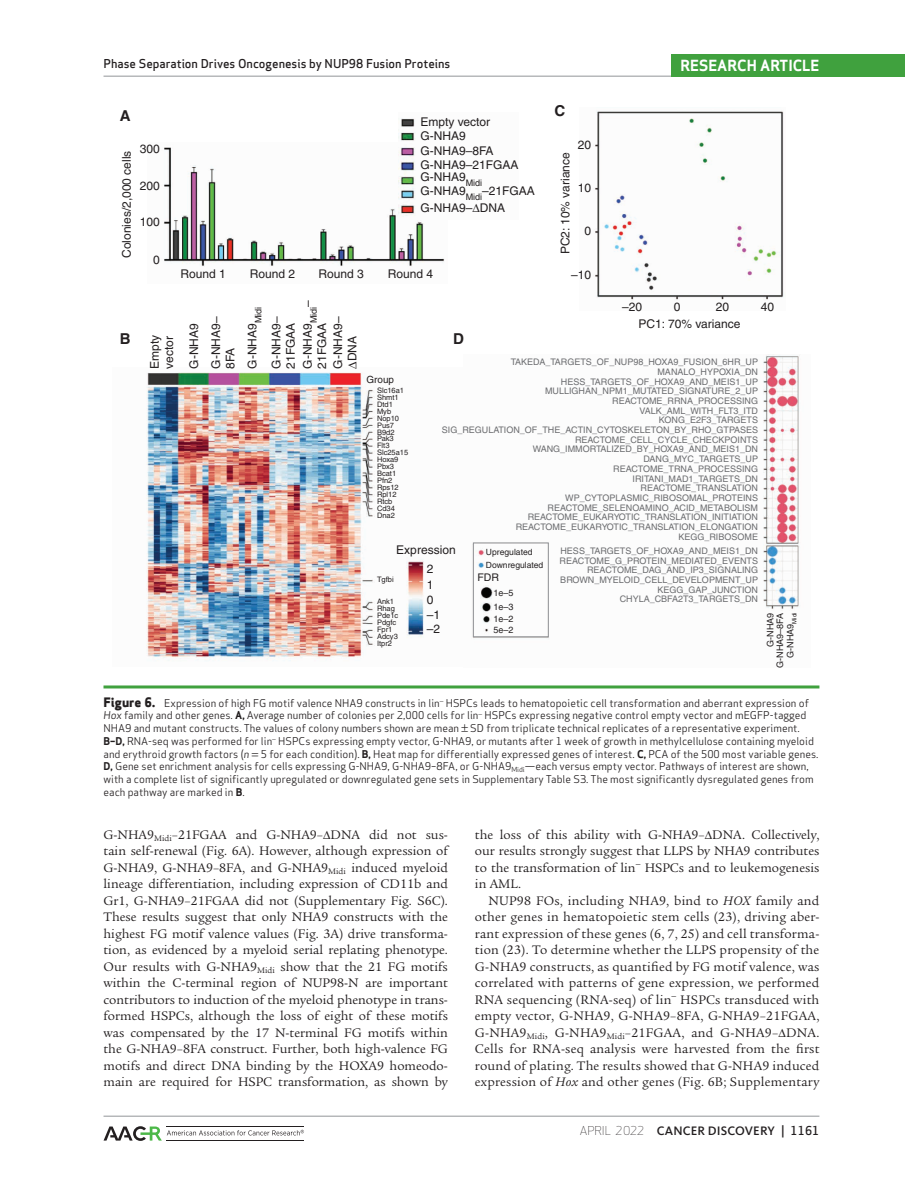
<style>
.page{position:relative;width:905px;height:1202px;background:#fff}
.page>*{position:absolute;margin:0;border:0;box-sizing:border-box;transform-origin:0 0}
.t1{font:700 15px "Apex Sans";color:#fff}
.t2{font:700 15px "Helvetica";color:#231f20}
.t3{font:13.5px/16.5px "Legacy Serif Std";color:#231f20;text-align:justify}
.t4{font:500 12.75px "Kievit OT";letter-spacing:.01em;color:#231f20}
.t5{font:12px/14.4px "Helvetica";color:#231f20}
.t6{font:500 12px "Apex Sans";color:#231f20}
.t7{font:10.5px/12.8px "Apex Sans";color:#231f20}
.t8{font:10.5px "Helvetica";color:#231f20}
.t9{font:9.9px "Helvetica";color:#231f20}
.t10{font:9px/9.8px "Helvetica";color:#6c6d70;text-align:right}
.t11{font:9px/10.1px "Helvetica";color:#231f20}
.t12{font:8.55px/12.9px "Helvetica";color:#231f20}
.t13{font:7.5px/6.9px "Helvetica";color:#231f20}
.s1{font-weight:800;font-size:12.75px}
.s2{font-style:italic}
.s3{font-weight:700}
.s4{font-family:"Apex Sans";font-weight:300;font-size:12px}
.s5{font-family:"Apex Sans";font-size:12px}
</style>
<div class="page">
<hr style="left:103px;top:76px;width:658px;height:1px;background:#939598">
<div style="left:671px;top:54px;width:233px;height:22px;background:#40a13e"></div>
<hr style="left:103px;top:1115px;width:716px;height:1px;background:#939598">
<hr style="left:166px;top:1140px;width:138px;height:1px;background:#231f20">
<svg style="left:104px;top:1126px;width:200px;height:14px"></svg>
<hr style="left:103px;top:685px;width:716px;height:3px;background:#40a13e">
<img style="left:163px;top:147px;width:282px;height:119px">
<img style="left:398px;top:118px;width:47px;height:101px">
<img style="left:595px;top:111px;width:189px;height:190px">
<img style="left:472px;top:354px;width:328px;height:285px">
<img style="left:146px;top:372px;width:278px;height:289px">
<div style="left:473px;top:542px;width:75px;height:95px;border:1px solid #939598"></div>
<p class="t6" style="left:103px;top:53px;width:348px">Phase Separation Drives Oncogenesis by NUP98 Fusion Proteins</p>
<p class="t1" style="left:680px;top:55px;width:140px">RESEARCH ARTICLE</p>
<p class="t2" style="left:120px;top:106px;width:12px">A</p>
<p class="t5" style="left:420px;top:115px;width:71px">Empty vector</p>
<p class="t2" style="left:554px;top:102px;width:12px">C</p>
<p class="t5" style="left:420px;top:129px;width:100px">G-NHA9<br>G-NHA9–8FA<br>G-NHA9–21FGAA</p>
<p class="t5" style="left:420px;top:170px;width:63px">G-NHA9<sub>Midi</sub></p>
<p class="t5" style="left:420px;top:201px;width:86px">G-NHA9–∆DNA</p>
<p class="t5" style="left:140px;top:142px;width:22px">300</p>
<p class="t5" style="left:140px;top:178px;width:22px">200</p>
<p class="t5" style="left:140px;top:215px;width:22px">100</p>
<p class="t5" style="left:119px;top:258px;width:109px;rotate:-90deg">Colonies/2,000 cells</p>
<p class="t5" style="left:558px;top:254px;width:103px;rotate:-90deg">PC2: 10% variance</p>
<p class="t5" style="left:420px;top:183px;width:116px">G-NHA9<sub>Midi</sub>–21FGAA</p>
<p class="t5" style="left:153px;top:252px;width:8px">0</p>
<p class="t5" style="left:577px;top:138px;width:15px">20</p>
<p class="t5" style="left:577px;top:181px;width:15px">10</p>
<p class="t5" style="left:584px;top:224px;width:8px">0</p>
<p class="t5" style="left:180px;top:266px;width:47px">Round 1</p>
<p class="t5" style="left:250px;top:266px;width:47px">Round 2</p>
<p class="t5" style="left:318px;top:266px;width:47px">Round 3</p>
<p class="t5" style="left:388px;top:266px;width:47px">Round 4</p>
<p class="t5" style="left:571px;top:267px;width:22px">–10</p>
<p class="t5" style="left:183px;top:368px;width:54px;line-height:21.9px;rotate:-90deg">G-NHA9<br>G-NHA9–</p>
<p class="t5" style="left:219px;top:368px;width:63px;line-height:21.9px;rotate:-90deg">8FA<br>G-NHA9<sub>Midi</sub></p>
<p class="t5" style="left:300px;top:368px;width:70px;rotate:-90deg">G-NHA9<sub>Midi</sub>–</p>
<p class="t5" style="left:622px;top:300px;width:22px">–20</p>
<p class="t5" style="left:674px;top:300px;width:8px">0</p>
<p class="t5" style="left:715px;top:300px;width:15px">20</p>
<p class="t5" style="left:760px;top:300px;width:15px">40</p>
<p class="t5" style="left:269px;top:368px;width:54px;rotate:-90deg">G-NHA9–<br>21FGAA</p>
<p class="t5" style="left:314px;top:368px;width:54px;line-height:15.9px;rotate:-90deg">21FGAA<br>G-NHA9–</p>
<p class="t5" style="left:638px;top:316px;width:103px">PC1: 70% variance</p>
<p class="t2" style="left:120px;top:330px;width:12px">B</p>
<p class="t2" style="left:453px;top:330px;width:12px">D</p>
<p class="t5" style="left:147px;top:368px;width:36px;rotate:-90deg">Empty vector</p>
<p class="t5" style="left:345px;top:368px;width:34px;rotate:-90deg">∆DNA</p>
<p class="t10" style="left:442px;top:357px;width:317px">TAKEDA_TARGETS_OF_NUP98_HOXA9_FUSION_6HR_UP MANALO_HYPOXIA_DN<br>HESS_TARGETS_OF_HOXA9_AND_MEIS1_UP MULLIGHAN_NPM1_MUTATED_SIGNATURE_2_UP REACTOME_RRNA_PROCESSING<br>VALK_AML_WITH_FLT3_ITD<br>KONG_E2F3_TARGETS SIG_REGULATION_OF_THE_ACTIN_CYTOSKELETON_BY_RHO_GTPASES REACTOME_CELL_CYCLE_CHECKPOINTS WANG_IMMORTALIZED_BY_HOXA9_AND_MEIS1_DN DANG_MYC_TARGETS_UP<br>REACTOME_TRNA_PROCESSING<br>IRITANI_MAD1_TARGETS_DN<br>REACTOME_TRANSLATION<br>WP_CYTOPLASMIC_RIBOSOMAL_PROTEINS REACTOME_SELENOAMINO_ACID_METABOLISM REACTOME_EUKARYOTIC_TRANSLATION_INITIATION REACTOME_EUKARYOTIC_TRANSLATION_ELONGATION KEGG_RIBOSOME</p>
<p class="t10" style="left:559px;top:546px;width:200px">HESS_TARGETS_OF_HOXA9_AND_MEIS1_DN REACTOME_G_PROTEIN_MEDIATED_EVENTS REACTOME_DAG_AND_IP3_SIGNALING BROWN_MYELOID_CELL_DEVELOPMENT_UP KEGG_GAP_JUNCTION CHYLA_CBFA2T3_TARGETS_DN</p>
<p class="t9" style="left:366px;top:374px;width:29px">Group</p>
<p class="t13" style="left:377px;top:387px;width:33px">Slc16a1<br>Shmt1<br>Dtd1<br>Myb<br>Nop10<br>Pus7<br>B9d2<br>Pak3<br>Flt3<br>Slc25a15<br>Hoxa9<br>Pbx3<br>Bcat1<br>Pfn2<br>Rps12<br>Rpl12<br>Rtcb<br>Cd34<br>Dna2</p>
<p class="t5" style="left:426px;top:540px;width:31px;line-height:18.9px;text-indent:-30px">Expression<br>2</p>
<p class="t5" style="left:426px;top:576px;width:15px;line-height:15.3px">1<br>0 –1</p>
<p class="t5" style="left:426px;top:622px;width:15px">–2</p>
<p class="t12" style="left:486px;top:545px;width:59px">Upregulated<br>Downregulated</p>
<p class="t11" style="left:493px;top:585px;width:22px;line-height:14.5px">1e–5<br>1e–3</p>
<p class="t11" style="left:493px;top:614px;width:22px;line-height:10.6px">1e–2<br>5e–2</p>
<p class="t8" style="left:477px;top:571px;width:23px">FDR</p>
<p class="t13" style="left:377px;top:576px;width:18px">Tgfbi</p>
<p class="t13" style="left:377px;top:598px;width:23px">Ank1<br>Rhag<br>Pde1c<br>Pdgfc<br>Fpr1<br>Adcy3<br>Itpr2</p>
<p class="t11" style="left:765px;top:667px;width:56px;text-align:right;rotate:-90deg">G-NHA9<br>G-NHA9–8FA<br>G-NHA9<sub>Midi</sub></p>
<p class="t7" style="left:103px;top:695px;width:716px"><span class="s1">Figure 6.</span> Expression of high FG motif valence NHA9 constructs in lin− HSPCs leads to hematopoietic cell transformation and aberrant expression of <span class="s2">Hox</span> family and other genes. <span class="s3">A,</span> Average number of colonies per 2,000 cells for lin− HSPCs expressing negative control empty vector and mEGFP-tagged NHA9 and mutant constructs. The values of colony numbers shown are mean SD from triplicate technical replicates of a representative experiment.<br><span class="s3">B–D,</span> RNA-seq was performed for lin− HSPCs expressing empty vector, G-NHA9, or mutants after 1 week of growth in methylcellulose containing myeloid and erythroid growth factors (<span class="s2">n</span> 5 for each condition). <span class="s3">B,</span> Heat map for differentially expressed genes of interest. <span class="s3">C,</span> PCA of the 500 most variable genes.<br><span class="s3">D,</span> Gene set enrichment analysis for cells expressing G-NHA9, G-NHA9–8FA, or G-NHA9<sub>Midi</sub>—each versus empty vector. Pathways of interest are shown, with a complete list of significantly upregulated or downregulated gene sets in Supplementary Table S3. The most significantly dysregulated genes from each pathway are marked in <span class="s3">B</span>.</p>
<p class="t3" style="left:103px;top:826px;width:346px">G-NHA9<sub>Midi</sub>–21FGAA and G-NHA9– DNA did not sus&shy;tain self-renewal (Fig. 6A). However, although expression of G-NHA9, G-NHA9–8FA, and G-NHA9<sub>Midi</sub> induced myeloid lineage differentiation, including expression of CD11b and Gr1, G-NHA9–21FGAA did not (Supplementary Fig. S6C).<br>These results suggest that only NHA9 constructs with the highest FG motif valence values (Fig. 3A) drive transforma&shy;tion, as evidenced by a myeloid serial replating phenotype.<br>Our results with G-NHA9<sub>Midi</sub> show that the 21 FG motifs within the C-terminal region of NUP98-N are important contributors to induction of the myeloid phenotype in trans&shy;formed HSPCs, although the loss of eight of these motifs was compensated by the 17 N-terminal FG motifs within the G-NHA9–8FA construct. Further, both high-valence FG motifs and direct DNA binding by the HOXA9 homeodo&shy;main are required for HSPC transformation, as shown by</p>
<p class="t3" style="left:475px;top:826px;width:346px">the loss of this ability with G-NHA9– DNA. Collectively, our results strongly suggest that LLPS by NHA9 contributes to the transformation of lin− HSPCs and to leukemogenesis in AML.</p>
<p class="t3" style="left:475px;top:892px;width:346px;text-indent:14px">NUP98 FOs, including NHA9, bind to <span class="s2">HOX</span> family and other genes in hematopoietic stem cells (23), driving aber&shy;rant expression of these genes (6, 7, 25) and cell transforma&shy;tion (23). To determine whether the LLPS propensity of the G-NHA9 constructs, as quantified by FG motif valence, was correlated with patterns of gene expression, we performed RNA sequencing (RNA-seq) of lin− HSPCs transduced with empty vector, G-NHA9, G-NHA9–8FA, G-NHA9–21FGAA, G-NHA9<sub>Midi</sub>, G-NHA9<sub>Midi</sub>–21FGAA, and G-NHA9– DNA.<br>Cells for RNA-seq analysis were harvested from the first round of plating. The results showed that G-NHA9 induced expression of <span class="s2">Hox</span> and other genes (Fig. 6B; Supplementary</p>
<p class="t4" style="left:579px;top:1123px;width:241px"><span class="s4">APRIL 2022</span> CANCER DISCOVERY <span class="s5">| 1161</span></p>
</div>
